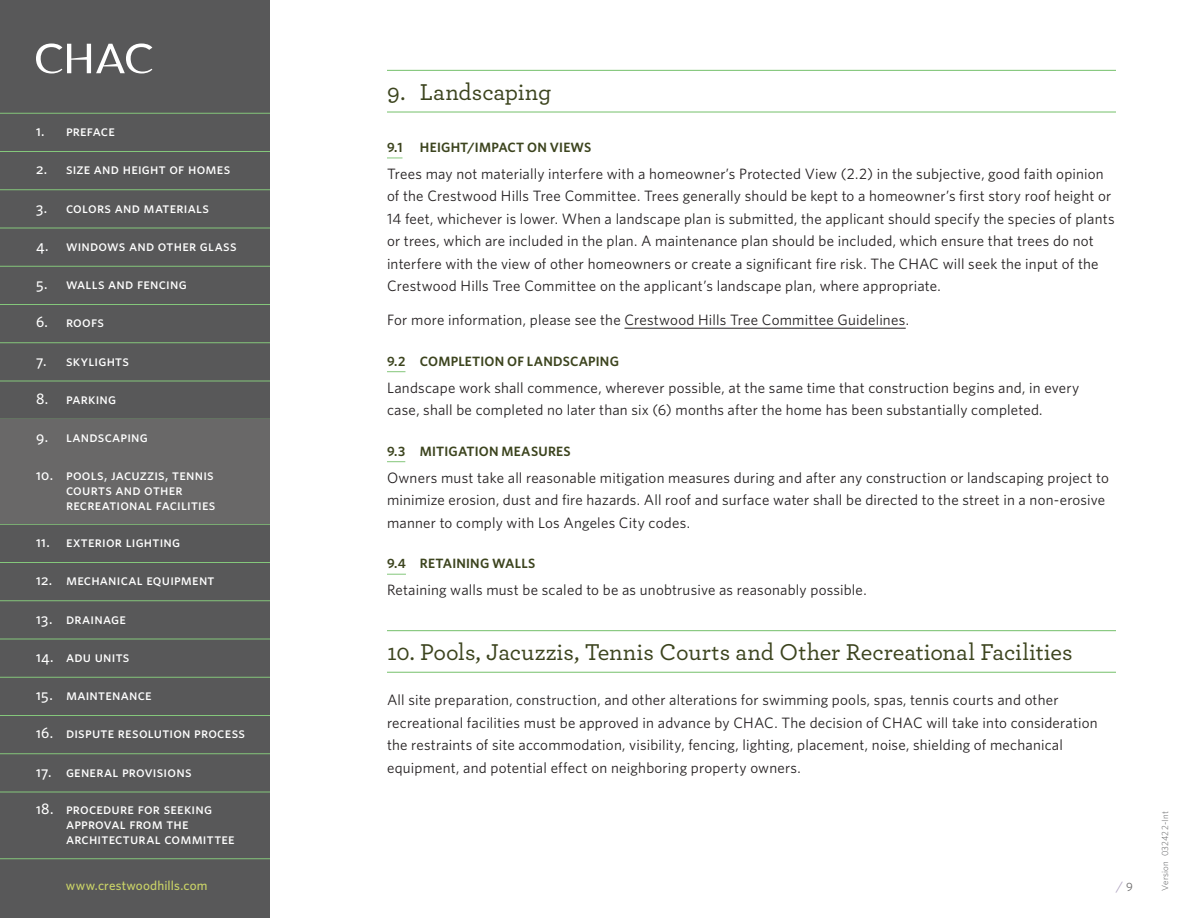
<style>
.page{position:relative;width:1188px;height:918px;background:#fff}
.page>*{position:absolute;margin:0;border:0;box-sizing:border-box;transform-origin:0 0}
.title_with_rules{font:500 24px "Archer";color:#3c441e}
.body{font:15px/22.5px "Whitney";letter-spacing:.015em;color:#231f20}
.menu{font:15px/15px "Whitney Medium SC";letter-spacing:.015em;color:#fff}
.subhead_CAPS{font:600 13.5px "Whitney";letter-spacing:.015em;color:#3c441e}
.t1{font:13.5px "Whitney";color:#b1a5c1}
.t2{font:500 13.2px "Whitney";letter-spacing:.01em;color:#cad367}
.t3{font:300 9px "Whitney";letter-spacing:.025em;color:#58595b}
.s1{font-size:12px;color:#696868}
</style>
<div class="page">
<div style="left:0;top:0;width:270px;height:918px;background:#585859"></div>
<hr style="left:0;top:113px;width:270px;height:1px;background:#84c77b">
<hr style="left:0;top:151px;width:270px;height:1px;background:#84c77b">
<hr style="left:0;top:189px;width:270px;height:1px;background:#84c77b">
<hr style="left:0;top:228px;width:270px;height:1px;background:#84c77b">
<hr style="left:0;top:266px;width:270px;height:1px;background:#84c77b">
<hr style="left:0;top:304px;width:270px;height:1px;background:#84c77b">
<hr style="left:0;top:342px;width:270px;height:1px;background:#84c77b">
<hr style="left:0;top:381px;width:270px;height:1px;background:#84c77b">
<hr style="left:0;top:524px;width:270px;height:1px;background:#84c77b">
<hr style="left:0;top:562px;width:270px;height:1px;background:#84c77b">
<hr style="left:0;top:600px;width:270px;height:1px;background:#84c77b">
<hr style="left:0;top:639px;width:270px;height:1px;background:#84c77b">
<hr style="left:0;top:677px;width:270px;height:1px;background:#84c77b">
<hr style="left:0;top:715px;width:270px;height:1px;background:#84c77b">
<hr style="left:0;top:753px;width:270px;height:1px;background:#84c77b">
<hr style="left:0;top:792px;width:270px;height:1px;background:#84c77b">
<hr style="left:0;top:858px;width:270px;height:1px;background:#84c77b">
<svg style="left:36px;top:43px;width:116px;height:30px"></svg>
<div style="left:0;top:458px;width:270px;height:66px;background:#696868"></div>
<div style="left:0;top:419px;width:270px;height:39px;background:#696868"></div>
<hr style="left:387px;top:70px;width:729px;height:1px;background:#84c77b">
<hr style="left:387px;top:111px;width:729px;height:2px;background:#84c77b">
<svg style="left:387px;top:158px;width:16px;height:1px"></svg>
<hr style="left:624px;top:328px;width:282px;height:1px;background:#231f20">
<svg style="left:387px;top:371px;width:18px;height:1px"></svg>
<svg style="left:387px;top:461px;width:18px;height:1px"></svg>
<svg style="left:387px;top:574px;width:19px;height:1px"></svg>
<hr style="left:387px;top:630px;width:729px;height:1px;background:#84c77b">
<hr style="left:387px;top:672px;width:729px;height:1px;background:#84c77b">
<p class="menu" style="left:36px;top:123px;width:81px">1. preface</p>
<p class="menu" style="left:36px;top:161px;width:196px">2. size and height of homes</p>
<p class="menu" style="left:36px;top:200px;width:174px">3. colors and materials</p>
<p class="menu" style="left:36px;top:238px;width:202px">4. windows and other glass</p>
<p class="menu" style="left:36px;top:276px;width:152px">5. walls and fencing</p>
<p class="menu" style="left:36px;top:314px;width:70px">6. roofs</p>
<p class="menu" style="left:36px;top:353px;width:95px">7. skylights</p>
<p class="menu" style="left:36px;top:391px;width:82px">8. parking</p>
<p class="menu" style="left:36px;top:429px;width:113px">9. landscaping</p>
<p class="menu" style="left:66px;top:467px;width:151px;text-indent:-30px">10. pools, jacuzzis, tennis courts and other recreational facilities</p>
<p class="menu" style="left:36px;top:534px;width:146px">11. exterior lighting</p>
<p class="menu" style="left:36px;top:572px;width:180px">12. mechanical equipment</p>
<p class="menu" style="left:36px;top:611px;width:91px">13. drainage</p>
<p class="menu" style="left:36px;top:649px;width:95px">14. adu units</p>
<p class="menu" style="left:36px;top:687px;width:117px">15. maintenance</p>
<p class="menu" style="left:36px;top:725px;width:211px">16. dispute resolution process</p>
<p class="menu" style="left:36px;top:764px;width:157px">17. general provisions</p>
<p class="menu" style="left:66px;top:801px;width:170px;text-indent:-30px">18. procedure for seeking approval from the architectural committee</p>
<p class="t2" style="left:66px;top:878px;width:143px">www.crestwoodhills.com</p>
<p class="title_with_rules" style="left:387px;top:75px;width:166px">9. Landscaping</p>
<p class="subhead_CAPS" style="left:387px;top:139px;width:17px">9.1</p>
<p class="subhead_CAPS" style="left:420px;top:139px;width:173px">HEIGHT/IMPACT ON VIEWS</p>
<p class="body" style="left:387px;top:162px;width:729px">Trees may not materially interfere with a homeowner’s Protected View (2.2) in the subjective, good faith opinion of the Crestwood Hills Tree Committee. Trees generally should be kept to a homeowner’s first story roof height or 14 feet, whichever is lower. When a landscape plan is submitted, the applicant should specify the species of plants or trees, which are included in the plan. A maintenance plan should be included, which ensure that trees do not interfere with the view of other homeowners or create a significant fire risk. The CHAC will seek the input of the Crestwood Hills Tree Committee on the applicant’s landscape plan, where appropriate.</p>
<p class="body" style="left:387px;top:308px;width:524px">For more information, please see the Crestwood Hills Tree Committee Guidelines.</p>
<p class="subhead_CAPS" style="left:387px;top:353px;width:234px">9.2 COMPLETION OF LANDSCAPING</p>
<p class="body" style="left:387px;top:376px;width:694px">Landscape work shall commence, wherever possible, at the same time that construction begins and, in every case, shall be completed no later than six (6) months after the home has been substantially completed.</p>
<p class="subhead_CAPS" style="left:387px;top:443px;width:185px">9.3 MITIGATION MEASURES</p>
<p class="body" style="left:387px;top:466px;width:724px">Owners must take all reasonable mitigation measures during and after any construction or landscaping project to minimize erosion, dust and fire hazards. All roof and surface water shall be directed to the street in a non-erosive manner to comply with Los Angeles City codes.</p>
<p class="subhead_CAPS" style="left:387px;top:555px;width:150px">9.4 RETAINING WALLS</p>
<p class="body" style="left:387px;top:578px;width:481px">Retaining walls must be scaled to be as unobtrusive as reasonably possible.</p>
<p class="title_with_rules" style="left:387px;top:635px;width:687px">10. Pools, Jacuzzis, Tennis Courts and Other Recreational Facilities</p>
<p class="body" style="left:387px;top:689px;width:712px">All site preparation, construction, and other alterations for swimming pools, spas, tennis courts and other recreational facilities must be approved in advance by CHAC. The decision of CHAC will take into consideration the restraints of site accommodation, visibility, fencing, lighting, placement, noise, shielding of mechanical equipment, and potential effect on neighboring property owners.</p>
<p class="t1" style="left:1116px;top:878px;width:19px">/ <span class="s1">9</span></p>
<p class="t3" style="left:1160px;top:891px;width:81px;rotate:-90deg">Version 032422-Int</p>
</div>
